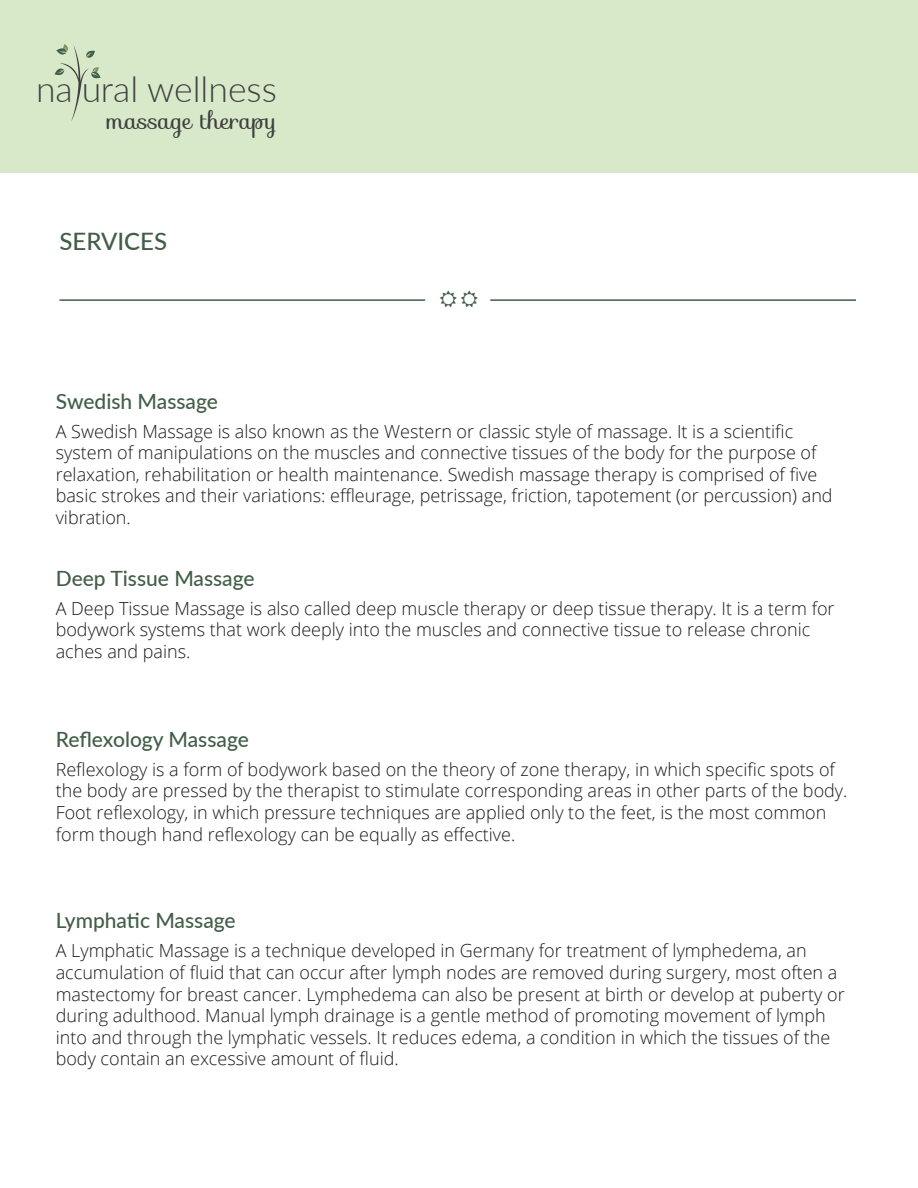
<style>
.page{position:relative;width:918px;height:1188px;background:#fff}
.page>*{position:absolute;margin:0;border:0;box-sizing:border-box;transform-origin:0 0}
.t1{font:300 35.55px "Lato";color:#404041}
.t2{font:500 24px "Lato";color:#425e48}
.t3{font:23.7px "Sofia";color:#404041}
.t4{font:500 21px "Lato";color:#425e48}
.t5{font:300 18px/21.6px "Open Sans";color:#1a1a1a}
</style>
<div class="page">
<div style="left:0;top:0;width:918px;height:172px;background:#d7e9c8"></div>
<svg style="left:54px;top:44px;width:47px;height:77px"></svg>
<hr style="left:59px;top:299px;width:366px;height:2px;background:#425e48">
<hr style="left:490px;top:299px;width:366px;height:2px;background:#425e48">
<h1 class="t1" style="left:36px;top:64px;width:242px">na ural wellness</h1>
<h3 class="t3" style="left:107px;top:102px;width:172px">massage therapy</h3>
<h2 class="t2" style="left:59px;top:223px;width:109px">SERVICES</h2>
<p class="t4" style="left:56px;top:386px;width:164px">Swedish Massage</p>
<p class="t5" style="left:56px;top:420px;width:778px">A Swedish Massage is also known as the Western or classic style of massage. It is a scientific system of manipulations on the muscles and connective tissues of the body for the purpose of relaxation, rehabilitation or health maintenance. Swedish massage therapy is comprised of five basic strokes and their variations: effleurage, petrissage, friction, tapotement (or percussion) and vibration.</p>
<p class="t4" style="left:56px;top:563px;width:200px">Deep Tissue Massage</p>
<p class="t5" style="left:56px;top:597px;width:780px">A Deep Tissue Massage is also called deep muscle therapy or deep tissue therapy. It is a term for bodywork systems that work deeply into the muscles and connective tissue to release chronic aches and pains.</p>
<p class="t4" style="left:56px;top:724px;width:194px">Reflexology Massage</p>
<p class="t5" style="left:56px;top:758px;width:793px">Reflexology is a form of bodywork based on the theory of zone therapy, in which specific spots of the body are pressed by the therapist to stimulate corresponding areas in other parts of the body.<br>Foot reflexology, in which pressure techniques are applied only to the feet, is the most common form though hand reflexology can be equally as effective.</p>
<p class="t4" style="left:56px;top:906px;width:181px">Lymphatic Massage</p>
<p class="t5" style="left:56px;top:940px;width:791px">A Lymphatic Massage is a technique developed in Germany for treatment of lymphedema, an accumulation of fluid that can occur after lymph nodes are removed during surgery, most often a mastectomy for breast cancer. Lymphedema can also be present at birth or develop at puberty or during adulthood. Manual lymph drainage is a gentle method of promoting movement of lymph into and through the lymphatic vessels. It reduces edema, a condition in which the tissues of the body contain an excessive amount of fluid.</p>
</div>
